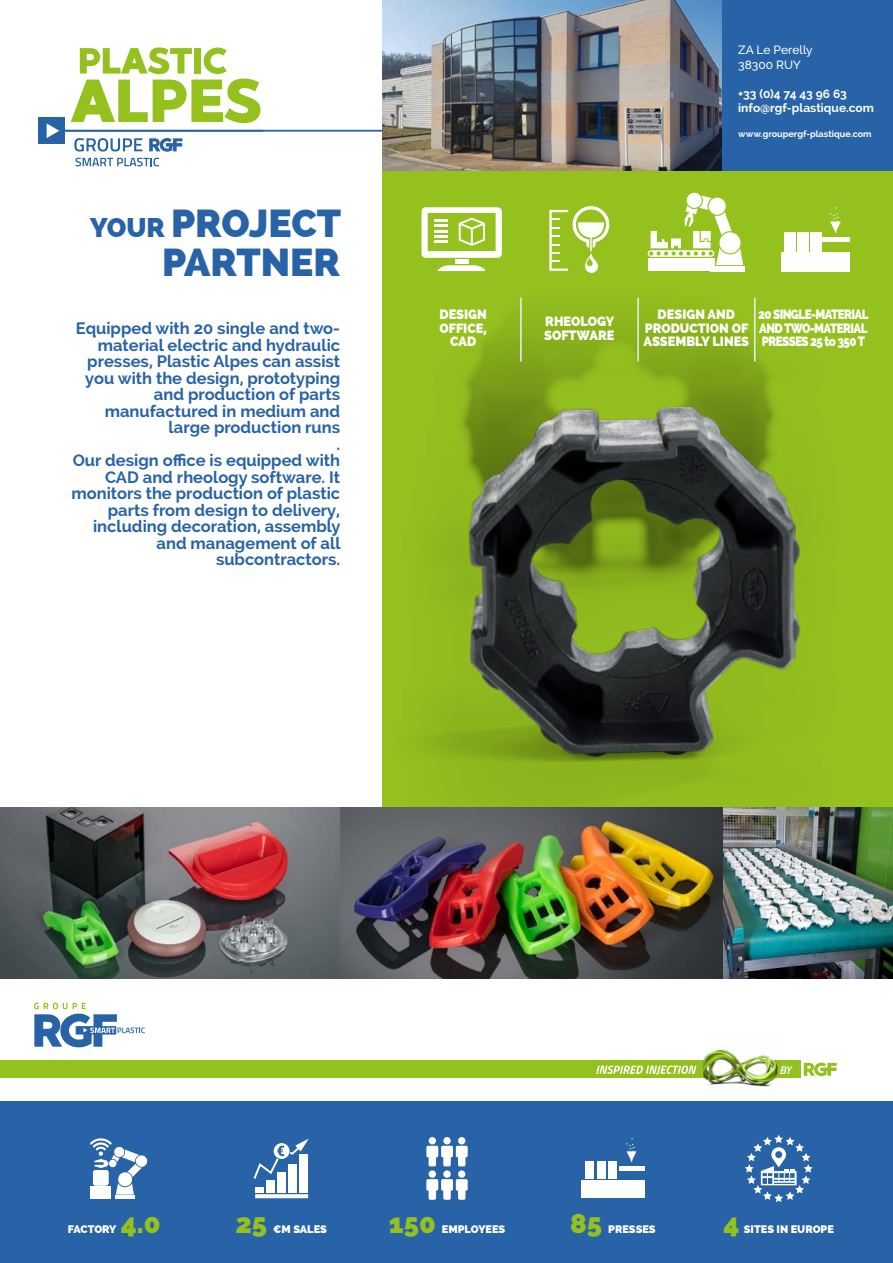
<style>
.page{position:relative;width:893px;height:1263px;background:#fff}
.page>*{position:absolute;margin:0;border:0;box-sizing:border-box;transform-origin:0 0}
.t1{font:800 39px/39px "Raleway";color:#2763a6;text-align:right}
.t2{font:800 27.3px "Raleway";color:#95c11f}
.t3{font:700 16.5px/16.5px "Raleway";color:#2763a6;text-align:right}
.t4{font:800 13.5px/13.5px "Raleway";letter-spacing:-.005em;color:#fff;text-align:center;scale:.95 1}
.t5{font:800 13.5px/13.5px "Raleway";letter-spacing:-.005em;color:#fff;text-align:justify;scale:.86 1}
.t6{font:700 12px "Raleway";color:#fff}
.t7{font:500 12px "Raleway";color:#fff}
.t8{font:italic 600 11.25px "Titillium";color:#fff}
.t9{font:800 10.95px "Raleway";color:#fff}
.t10{font:800 10.95px "Raleway";letter-spacing:-.02em;color:#fff}
.t11{font:700 9px "Raleway";color:#fff}
.s1{font-size:27px}
</style>
<div class="page">
<div style="left:383px;top:170px;width:510px;height:808px;background:#95c11f"></div>
<img style="left:377px;top:170px;width:488px;height:638px">
<img style="left:383px;top:0;width:340px;height:170px">
<div style="left:723px;top:0;width:170px;height:170px;background:#2763a6"></div>
<hr style="left:65px;top:130px;width:318px;height:2px;background:#2763a6">
<img style="left:0;top:808px;width:893px;height:170px">
<div style="left:39px;top:118px;width:26px;height:26px;background:#2763a6"></div>
<svg style="left:149px;top:138px;width:33px;height:14px"></svg>
<svg style="left:74px;top:138px;width:68px;height:14px"></svg>
<svg style="left:71px;top:47px;width:190px;height:77px"></svg>
<svg style="left:47px;top:123px;width:12px;height:15px"></svg>
<svg style="left:75px;top:158px;width:84px;height:8px"></svg>
<hr style="left:520px;top:298px;width:2px;height:63px;background:#ebedf7">
<hr style="left:637px;top:298px;width:2px;height:63px;background:#ebedf7">
<hr style="left:754px;top:298px;width:1px;height:63px;background:#ebedf7">
<div style="left:781px;top:253px;width:69px;height:19px;background:#fff"></div>
<div style="left:785px;top:232px;width:11px;height:19px;background:#fff"></div>
<div style="left:797px;top:232px;width:12px;height:19px;background:#fff"></div>
<div style="left:810px;top:232px;width:11px;height:19px;background:#fff"></div>
<div style="left:822px;top:237px;width:28px;height:5px;background:#fff"></div>
<svg style="left:830px;top:207px;width:11px;height:26px"></svg>
<div style="left:455px;top:259px;width:13px;height:5px;background:#fff"></div>
<svg style="left:437px;top:265px;width:49px;height:6px"></svg>
<svg style="left:421px;top:207px;width:81px;height:51px"></svg>
<svg style="left:34px;top:1003px;width:111px;height:44px"></svg>
<div style="left:773px;top:1061px;width:27px;height:17px;background:#95c11f"></div>
<div style="left:0;top:1061px;width:707px;height:17px;background:#95c11f"></div>
<svg style="left:596px;top:1065px;width:100px;height:9px"></svg>
<img style="left:703px;top:1049px;width:78px;height:38px">
<svg style="left:804px;top:1062px;width:33px;height:14px"></svg>
<svg style="left:549px;top:206px;width:60px;height:67px"></svg>
<div style="left:648px;top:258px;width:66px;height:13px;background:#fff"></div>
<div style="left:710px;top:266px;width:35px;height:5px;background:#fff"></div>
<svg style="left:648px;top:192px;width:95px;height:73px"></svg>
<div style="left:0;top:1101px;width:893px;height:162px;background:#2763a6"></div>
<svg style="left:254px;top:1138px;width:55px;height:41px"></svg>
<svg style="left:255px;top:1194px;width:53px;height:4px"></svg>
<div style="left:255px;top:1188px;width:9px;height:5px;background:#fff"></div>
<div style="left:266px;top:1181px;width:9px;height:12px;background:#fff"></div>
<div style="left:277px;top:1172px;width:9px;height:21px;background:#fff"></div>
<div style="left:288px;top:1164px;width:9px;height:29px;background:#fff"></div>
<div style="left:299px;top:1155px;width:9px;height:38px;background:#fff"></div>
<hr style="left:115px;top:1195px;width:20px;height:3px;background:#fff">
<svg style="left:90px;top:1138px;width:58px;height:56px"></svg>
<hr style="left:91px;top:1186px;width:20px;height:2px;background:#fff">
<div style="left:91px;top:1189px;width:20px;height:9px;background:#fff"></div>
<div style="left:429px;top:1170px;width:7px;height:8px;background:#fff;border-radius:50%"></div>
<div style="left:443px;top:1170px;width:8px;height:8px;background:#fff;border-radius:50%"></div>
<svg style="left:426px;top:1179px;width:42px;height:21px"></svg>
<div style="left:458px;top:1170px;width:7px;height:8px;background:#fff;border-radius:50%"></div>
<div style="left:429px;top:1137px;width:7px;height:7px;background:#fff;border-radius:50%"></div>
<div style="left:443px;top:1137px;width:8px;height:7px;background:#fff;border-radius:50%"></div>
<svg style="left:426px;top:1146px;width:42px;height:20px"></svg>
<div style="left:458px;top:1137px;width:7px;height:7px;background:#fff;border-radius:50%"></div>
<div style="left:581px;top:1180px;width:64px;height:18px;background:#fff"></div>
<div style="left:585px;top:1161px;width:9px;height:18px;background:#fff"></div>
<div style="left:597px;top:1161px;width:9px;height:18px;background:#fff"></div>
<div style="left:608px;top:1161px;width:9px;height:18px;background:#fff"></div>
<hr style="left:619px;top:1166px;width:26px;height:4px;background:#fff">
<svg style="left:626px;top:1138px;width:10px;height:24px"></svg>
<svg style="left:745px;top:1135px;width:68px;height:67px"></svg>
<p class="t1" style="left:90px;top:204px;width:253px"><span class="s1">YOUR</span> PROJECT<br>PARTNER</p>
<p class="t3" style="left:76px;top:320px;width:266px">Equipped with 20 single and two&shy;material electric and hydraulic presses, Plastic Alpes can assist you with the design, prototyping and production of parts manufactured in medium and large production runs</p>
<p class="t3" style="left:336px;top:436px;width:5px">.</p>
<p class="t3" style="left:71px;top:452px;width:271px">Our design office is equipped with<br>CAD and rheology software. It monitors the production of plastic parts from design to delivery, including decoration, assembly and management of all</p>
<p class="t3" style="left:216px;top:551px;width:126px">subcontractors.</p>
<p class="t7" style="left:738px;top:43px;width:76px">ZA Le Perelly</p>
<p class="t7" style="left:738px;top:58px;width:64px">38300 RUY</p>
<p class="t6" style="left:738px;top:86px;width:110px">+33 (0)4 74 43 96 63</p>
<p class="t6" style="left:738px;top:101px;width:137px">info@rgf-plastique.com</p>
<p class="t11" style="left:738px;top:129px;width:135px">www.groupergf-plastique.com</p>
<p class="t4" style="left:439px;top:308px;width:51px">DESIGN</p>
<p class="t4" style="left:440px;top:321px;width:51px">OFFICE,</p>
<p class="t4" style="left:450px;top:335px;width:29px">CAD</p>
<p class="t4" style="left:544px;top:315px;width:76px;text-align:left">RHEOLOGY<br>SOFTWARE</p>
<p class="t4" style="left:643px;top:308px;width:113px">DESIGN AND<br>PRODUCTION OF<br>ASSEMBLY LINES</p>
<p class="t5" style="left:758px;top:308px;width:130px">20 SINGLE-MATERIAL AND TWO-MATERIAL PRESSES 25 to 350 T</p>
<p class="t8" style="left:779px;top:1061px;width:13px">BY</p>
<p class="t10" style="left:68px;top:1222px;width:50px">FACTORY</p>
<p class="t2" style="left:121px;top:1207px;width:41px">4.0</p>
<p class="t2" style="left:235px;top:1207px;width:33px">25</p>
<p class="t9" style="left:273px;top:1222px;width:55px">€M SALES</p>
<p class="t2" style="left:389px;top:1207px;width:48px">150</p>
<p class="t9" style="left:442px;top:1222px;width:65px">EMPLOYEES</p>
<p class="t2" style="left:570px;top:1207px;width:33px">85</p>
<p class="t9" style="left:608px;top:1222px;width:49px">PRESSES</p>
<p class="t2" style="left:723px;top:1207px;width:17px">4</p>
<p class="t9" style="left:744px;top:1222px;width:92px">SITES IN EUROPE</p>
</div>
